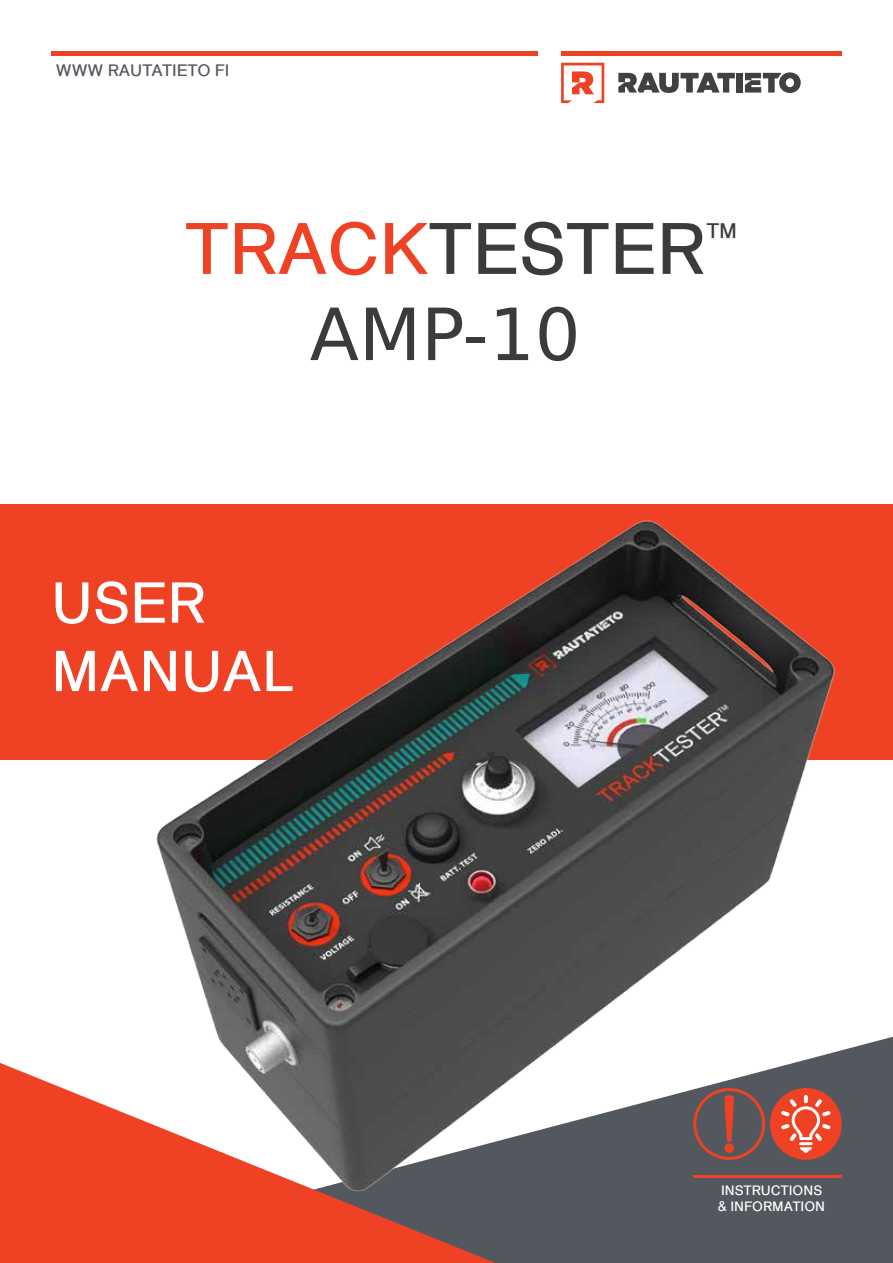
<style>
.page{position:relative;width:893px;height:1263px;background:#fff}
.page>*{position:absolute;margin:0;border:0;box-sizing:border-box;transform-origin:0 0}
.t1{font:72px "Kelvetica Nobis";color:#393b3d}
.t2{font:72px "DejaVu Sans";color:#393b3d}
.t3{font:57px/68.4px "Kelvetica Nobis";color:#fff}
.t4{font:21px "Kelvetica Nobis";color:#393b3d}
.t5{font:16.5px "Kelvetica Nobis";color:#53585f}
.t6{font:13.5px/16.2px "Kelvetica Nobis";color:#fff}
.s1{color:#ef4123}
.s2{font-family:"Arial"}
</style>
<div class="page">
<div style="left:496px;top:1037px;width:397px;height:226px;background:#53585f"></div>
<svg style="left:0;top:1063px;width:496px;height:200px;background:#e24f36"></svg>
<div style="left:0;top:504px;width:893px;height:255px;background:#ef4123"></div>
<img style="left:124px;top:520px;width:731px;height:685px">
<div style="left:770px;top:1088px;width:72px;height:72px;background:#ef4123;border-radius:50%"></div>
<div style="left:693px;top:1088px;width:72px;height:72px;border:3px solid #ef4123;border-radius:50%"></div>
<hr style="left:799px;top:1142px;width:14px;height:3px;background:#fff">
<svg style="left:800px;top:1147px;width:12px;height:6px"></svg>
<svg style="left:781px;top:1095px;width:50px;height:46px"></svg>
<div style="left:724px;top:1143px;width:10px;height:10px;background:#ef4123;border-radius:50%"></div>
<svg style="left:724px;top:1095px;width:10px;height:46px"></svg>
<hr style="left:51px;top:51px;width:487px;height:4px;background:#ef4123">
<hr style="left:561px;top:51px;width:280px;height:4px;background:#ef4123">
<div style="left:737px;top:73px;width:6px;height:20px;background:#414042"></div>
<svg style="left:745px;top:72px;width:56px;height:21px"></svg>
<svg style="left:618px;top:73px;width:117px;height:20px"></svg>
<svg style="left:561px;top:63px;width:43px;height:40px"></svg>
<p class="t5" style="left:56px;top:64px;width:175px">WWW RAUTATIETO FI</p>
<h1 class="t1" style="left:185px;top:221px;width:522px"><span class="s1">TRACK</span>TESTER</h1>
<h1 class="t2" style="left:310px;top:271px;width:272px">AMP-10</h1>
<h3 class="t4" style="left:706px;top:222px;width:32px">TM</h3>
<h2 class="t3" style="left:51px;top:574px;width:244px">USER<br>MANUAL</h2>
<p class="t6" style="left:718px;top:1183px;width:109px">INSTRUCTIONS<br><span class="s2">&amp;</span> INFORMATION</p>
</div>
